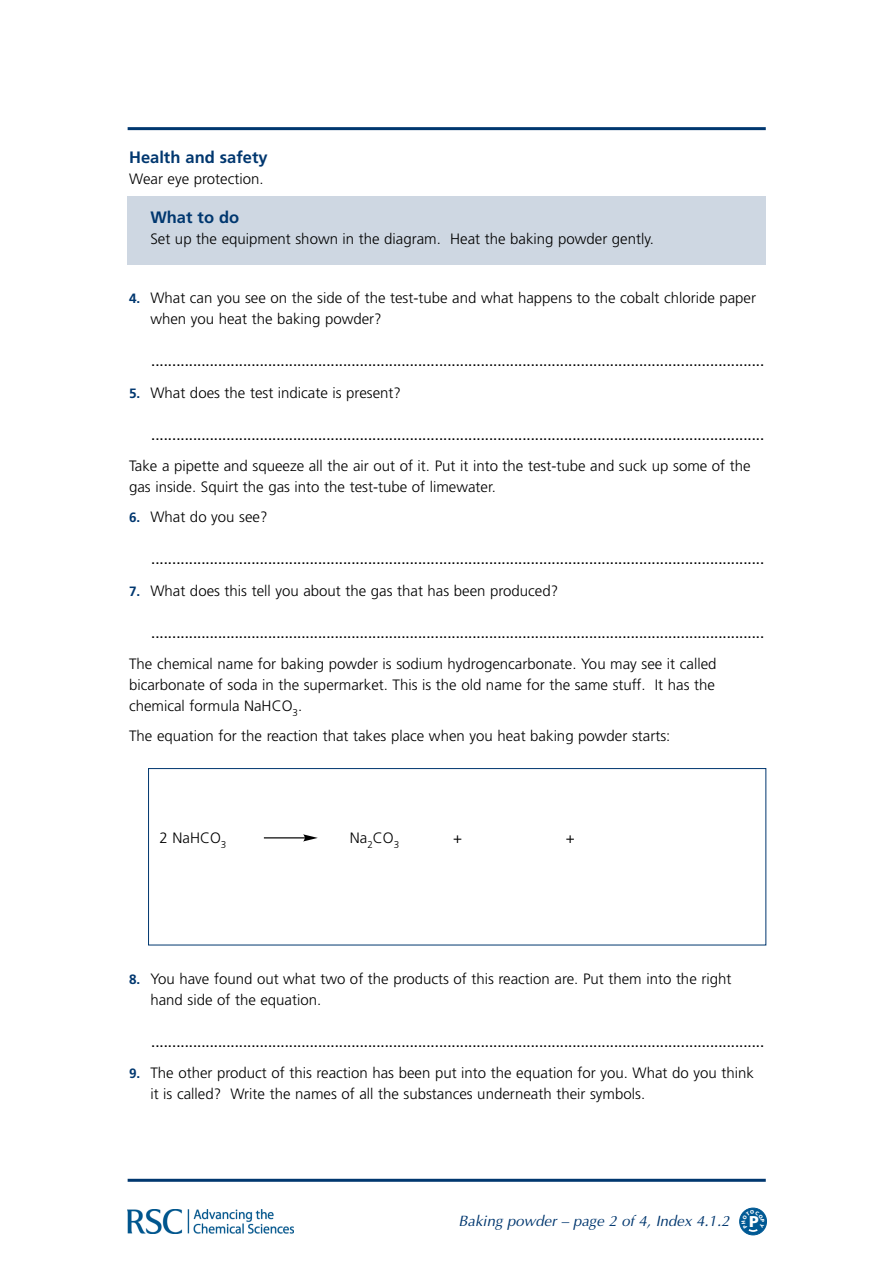
<style>
.page{position:relative;width:893px;height:1263px;background:#fff}
.page>*{position:absolute;margin:0;border:0;box-sizing:border-box;transform-origin:0 0}
.t1{font:700 16.5px "Frutiger";color:#00376f}
.t2{font:900 15.6px "Frutiger";color:#fff}
.t3{font:300 15px/21px "Frutiger";color:#000}
.t4{font:15px "Frutiger";color:#000}
.t5{font:italic 15px "Optima";color:#00376f}
.s1{font-weight:700;font-size:13.5px;color:#00376f}
</style>
<div class="page">
<div style="left:128px;top:196px;width:637px;height:68px;background:#ced7e2"></div>
<hr style="left:128px;top:1179px;width:637px;height:3px;background:#00376f">
<div style="left:739px;top:1208px;width:28px;height:27px;background:#005994;border:1px solid #005994;border-radius:50%"></div>
<img style="left:128px;top:1209px;width:166px;height:24px">
<hr style="left:128px;top:127px;width:637px;height:3px;background:#00376f">
<div style="left:148px;top:768px;width:618px;height:177px;border:1px solid #00376f"></div>
<hr style="left:264px;top:837px;width:41px;height:1px;background:#000">
<svg style="left:303px;top:834px;width:15px;height:8px"></svg>
<svg style="left:741px;top:1210px;width:23px;height:23px"></svg>
<p class="t1" style="left:129px;top:150px;width:140px">Health and safety</p>
<p class="t3" style="left:129px;top:169px;width:136px">Wear eye protection.</p>
<p class="t1" style="left:150px;top:210px;width:90px">What to do</p>
<p class="t3" style="left:150px;top:229px;width:505px">Set up the equipment shown in the diagram. Heat the baking powder gently.</p>
<p class="t3" style="left:150px;top:289px;width:607px;text-indent:-21px"><span class="s1">4.</span> What can you see on the side of the test-tube and what happens to the cobalt chloride paper when you heat the baking powder?</p>
<p class="t4" style="left:151px;top:355px;width:614px">...................................................................................................................................................</p>
<p class="t3" style="left:129px;top:383px;width:273px"><span class="s1">5.</span> What does the test indicate is present?</p>
<p class="t4" style="left:151px;top:429px;width:614px">...................................................................................................................................................</p>
<p class="t3" style="left:129px;top:457px;width:623px">Take a pipette and squeeze all the air out of it. Put it into the test-tube and suck up some of the gas inside. Squirt the gas into the test-tube of limewater.</p>
<p class="t3" style="left:129px;top:508px;width:140px"><span class="s1">6.</span> What do you see?</p>
<p class="t4" style="left:151px;top:553px;width:614px">...................................................................................................................................................</p>
<p class="t3" style="left:129px;top:581px;width:430px"><span class="s1">7.</span> What does this tell you about the gas that has been produced?</p>
<p class="t4" style="left:151px;top:627px;width:614px">...................................................................................................................................................</p>
<p class="t3" style="left:129px;top:655px;width:589px;text-align:justify">The chemical name for baking powder is sodium hydrogencarbonate. You may see it called bicarbonate of soda in the supermarket. This is the old name for the same stuff. It has the chemical formula NaHCO<sub>3</sub>.</p>
<p class="t3" style="left:129px;top:727px;width:542px">The equation for the reaction that takes place when you heat baking powder starts:</p>
<p class="t3" style="left:159px;top:829px;width:68px">2 NaHCO<sub>3</sub></p>
<p class="t3" style="left:350px;top:829px;width:51px">Na<sub>2</sub>CO<sub>3</sub></p>
<p class="t3" style="left:453px;top:829px;width:10px">+</p>
<p class="t3" style="left:566px;top:829px;width:10px">+</p>
<p class="t3" style="left:150px;top:969px;width:582px;text-indent:-21px"><span class="s1">8.</span> You have found out what two of the products of this reaction are. Put them into the right hand side of the equation.</p>
<p class="t4" style="left:151px;top:1036px;width:614px">...................................................................................................................................................</p>
<p class="t3" style="left:150px;top:1064px;width:605px;text-indent:-21px"><span class="s1">9.</span> The other product of this reaction has been put into the equation for you. What do you think it is called? Write the names of all the substances underneath their symbols.</p>
<p class="t5" style="left:458px;top:1215px;width:272px">Baking powder – page 2 of 4, Index 4.1.2</p>
<p class="t2" style="left:749px;top:1216px;width:11px">P</p>
</div>
